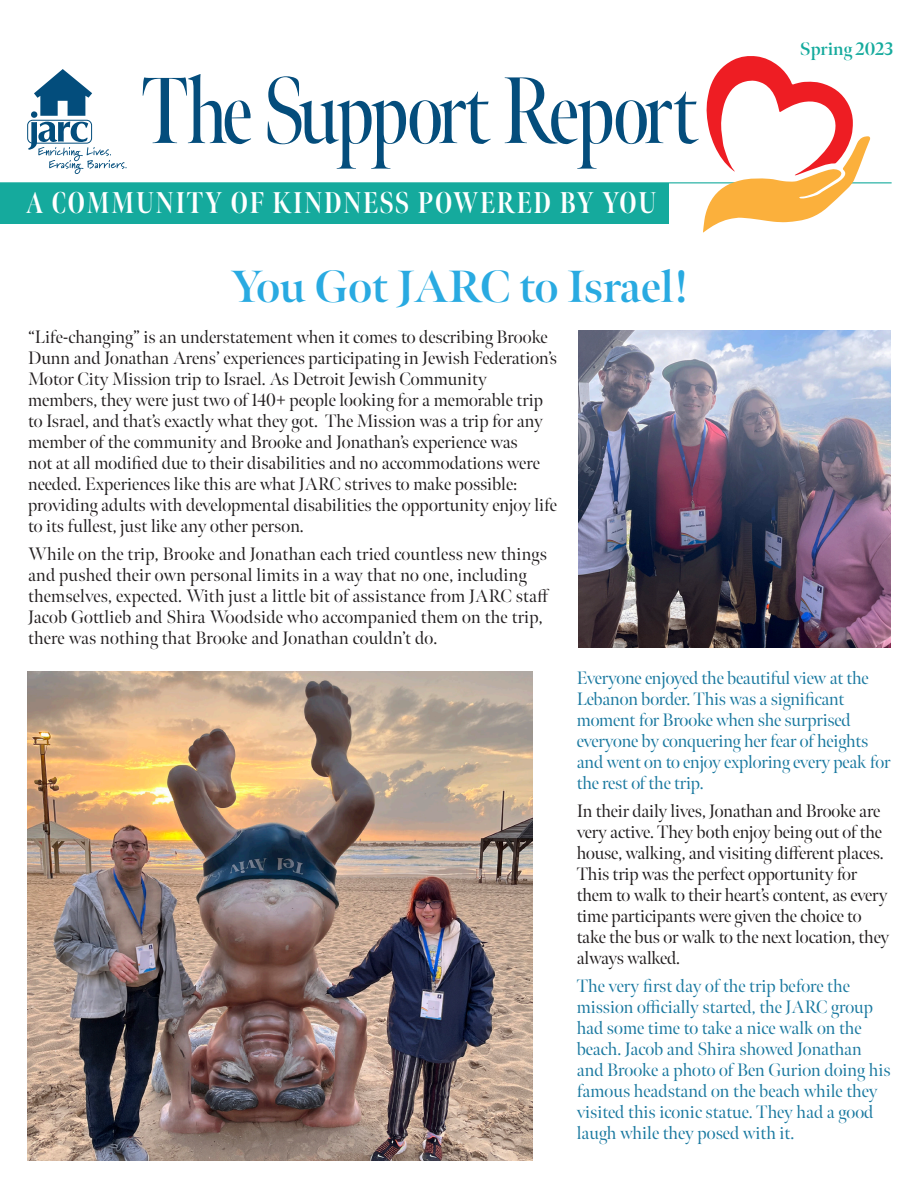
<style>
.page{position:relative;width:918px;height:1188px;background:#fff}
.page>*{position:absolute;margin:0;border:0;box-sizing:border-box;transform-origin:0 0}
.t1{font:extra-condensed 94.35px "Meno Banner";letter-spacing:-.03em;color:#044d7c}
.t2{font:700 45px "Meno Banner";color:#29aae1}
.t3{font:700 extra-condensed 30px "Meno Banner";letter-spacing:.06em;color:#fff}
.t4{font:18px/21px "Meno Banner";color:#231f20}
.t5{font:18px/21px "Meno Banner";letter-spacing:-.01em;color:#1a79a0}
.t6{font:700 18px "Meno Banner";color:#15aa9d}
</style>
<div class="page">
<hr style="left:0;top:182px;width:892px;height:1px;background:#15aa9d">
<div style="left:0;top:183px;width:668px;height:41px;background:#15aa9d"></div>
<svg style="left:703px;top:56px;width:168px;height:177px"></svg>
<div style="left:27px;top:120px;width:65px;height:24px;border:1px solid #034d7c;border-radius:5px"></div>
<svg style="left:28px;top:69px;width:99px;height:105px"></svg>
<img style="left:579px;top:330px;width:312px;height:318px">
<img style="left:27px;top:672px;width:506px;height:489px">
<p class="t1" style="left:141px;top:55px;width:559px">The SupportReport</p>
<p class="t3" style="left:26px;top:185px;width:632px">A COMMUNITY OF KINDNESS POWERED BY YOU</p>
<p class="t6" style="left:800px;top:37px;width:95px">Spring 2023</p>
<p class="t2" style="left:231px;top:258px;width:460px">You Got JARC to Israel!</p>
<p class="t4" style="left:28px;top:327px;width:531px">“Life-changing” is an understatement when it comes to describing Brooke Dunn and Jonathan Arens’ experiences participating in Jewish Federation’s Motor City Mission trip to Israel. As Detroit Jewish Community members, they were just two of 140+ people looking for a memorable trip to Israel, and that’s exactly what they got. The Mission was a trip for any member of the community and Brooke and Jonathan’s experience was<br>not at all modified due to their disabilities and no accommodations were needed. Experiences like this are what JARC strives to make possible: providing adults with developmental disabilities the opportunity enjoy life to its fullest, just like any other person.</p>
<p class="t4" style="left:28px;top:543px;width:523px">While on the trip, Brooke and Jonathan each tried countless new things and pushed their own personal limits in a way that no one, including themselves, expected. With just a little bit of assistance from JARC staff Jacob Gottlieb and Shira Woodside who accompanied them on the trip, there was nothing that Brooke and Jonathan couldn’t do.</p>
<p class="t5" style="left:577px;top:668px;width:315px">Everyone enjoyed the beautiful view at the Lebanon border. This was a significant moment for Brooke when she surprised everyone by conquering her fear of heights and went on to enjoy exploring every peak for the rest of the trip.</p>
<p class="t4" style="left:577px;top:801px;width:314px">In their daily lives, Jonathan and Brooke are very active. They both enjoy being out of the house, walking, and visiting different places.<br>This trip was the perfect opportunity for them to walk to their heart’s content, as every time participants were given the choice to take the bus or walk to the next location, they always walked.</p>
<p class="t5" style="left:577px;top:975px;width:315px">The very first day of the trip before the mission officially started, the JARC group had some time to take a nice walk on the beach. Jacob and Shira showed Jonathan and Brooke a photo of Ben Gurion doing his famous headstand on the beach while they visited this iconic statue. They had a good laugh while they posed with it.</p>
</div>
